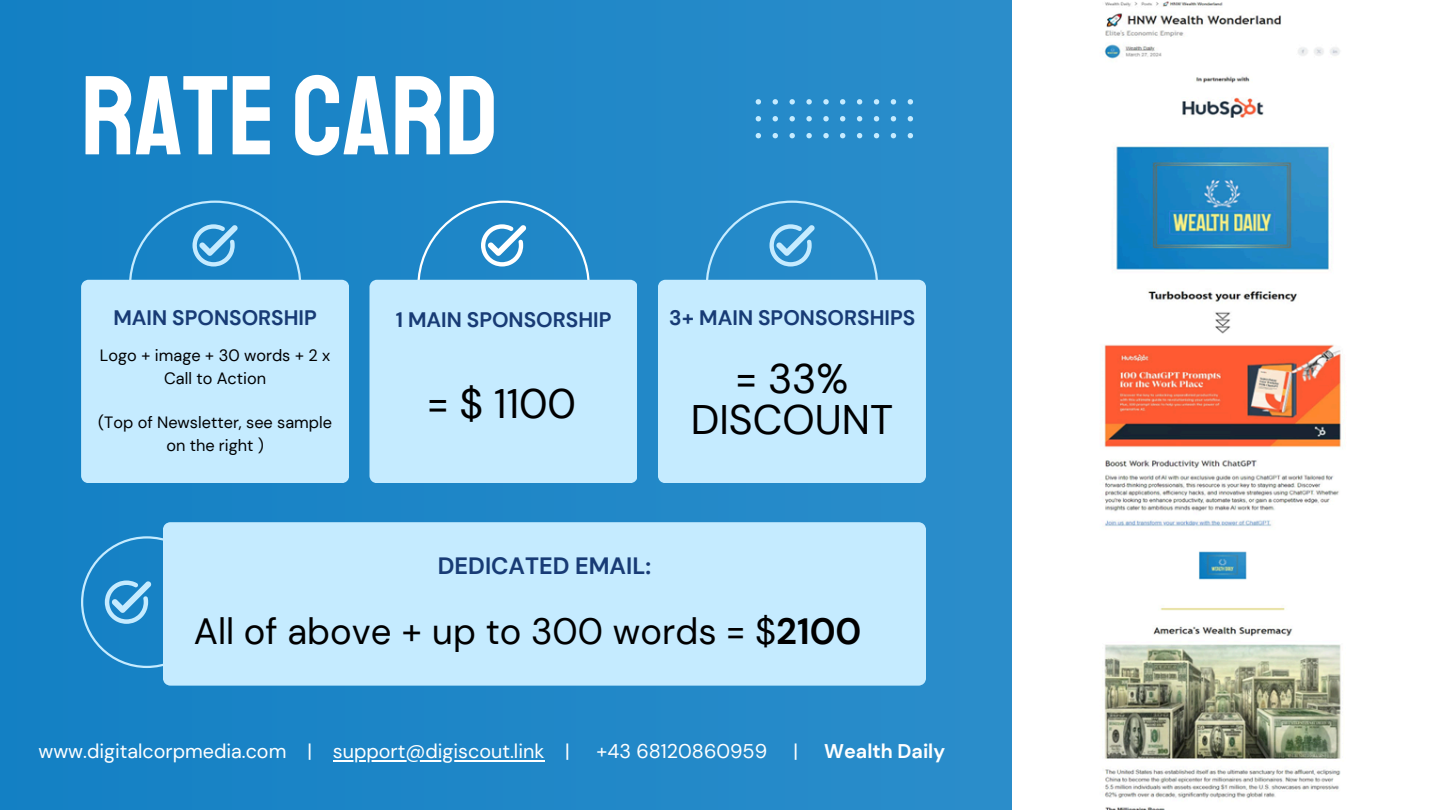
<style>
.page{position:relative;width:1440px;height:810px;background:#1f87c7}
.page>*{position:absolute;margin:0;border:0;box-sizing:border-box;transform-origin:0 0}
.t1{font:112.4px "Staatliches";color:#fff}
.t2{font:41.2px/40.5px "DM Sans";color:#000;text-align:center}
.t3{font:36.5px "DM Sans";color:#000}
.t4{font:700 23.6px "DM Sans";color:#183b75}
.t5{font:700 21px "DM Sans";color:#183b75}
.t6{font:19.8px "DM Sans";color:#fff}
.t7{font:700 19.8px "DM Sans";color:#fff}
.t8{font:16.3px/22.4px "DM Sans";color:#000;text-align:center}
.s1{font-weight:700}
</style>
<div class="page">
<div style="left:81px;top:280px;width:268px;height:203px;background:#c5ebff"></div>
<div style="left:369px;top:280px;width:268px;height:203px;background:#c5ebff"></div>
<div style="left:658px;top:280px;width:268px;height:203px;background:#c5ebff"></div>
<svg style="left:756px;top:99px;width:73px;height:39px"></svg>
<svg style="left:840px;top:99px;width:73px;height:39px"></svg>
<svg style="left:129px;top:201px;width:172px;height:172px"></svg>
<svg style="left:706px;top:201px;width:172px;height:172px"></svg>
<svg style="left:417px;top:201px;width:173px;height:172px"></svg>
<img style="left:1013px;top:0;width:427px;height:810px">
<div style="left:163px;top:522px;width:763px;height:164px;background:#c5ebff"></div>
<svg style="left:81px;top:536px;width:132px;height:132px"></svg>
<hr style="left:333px;top:760px;width:211px;height:1px;background:#fff">
<p class="t1" style="left:81px;top:48px;width:419px">RATE CARD</p>
<p class="t5" style="left:113px;top:304px;width:205px">MAIN SPONSORSHIP</p>
<h6 class="t8" style="left:100px;top:344px;width:232px">Logo + image + 30 words + 2 x<br>Call to Action</h6>
<p class="t8" style="left:98px;top:412px;width:235px">(Top of Newsletter, see sample on the right )</p>
<h6 class="t5" style="left:396px;top:306px;width:217px">1 MAIN SPONSORSHIP</h6>
<h3 class="t5" style="left:669px;top:304px;width:247px">3+ MAIN SPONSORSHIPS</h3>
<p class="t2" style="left:427px;top:384px;width:151px">= $ 1100</p>
<h5 class="t2" style="left:691px;top:359px;width:204px">= 33%<br>DISCOUNT</h5>
<p class="t4" style="left:438px;top:551px;width:215px">DEDICATED EMAIL:</p>
<p class="t3" style="left:194px;top:608px;width:669px">All of above + up to 300 words = $<span class="s1">2100</span></p>
<h6 class="t6" style="left:38px;top:739px;width:275px">www.digitalcorpmedia.com |</h6>
<h2 class="t6" style="left:333px;top:739px;width:238px">support@digiscout.link |</h2>
<h2 class="t6" style="left:596px;top:739px;width:173px">+43 68120860959</h2>
<h2 class="t6" style="left:793px;top:739px;width:6px">|</h2>
<h2 class="t7" style="left:824px;top:739px;width:123px">Wealth Daily</h2>
</div>
